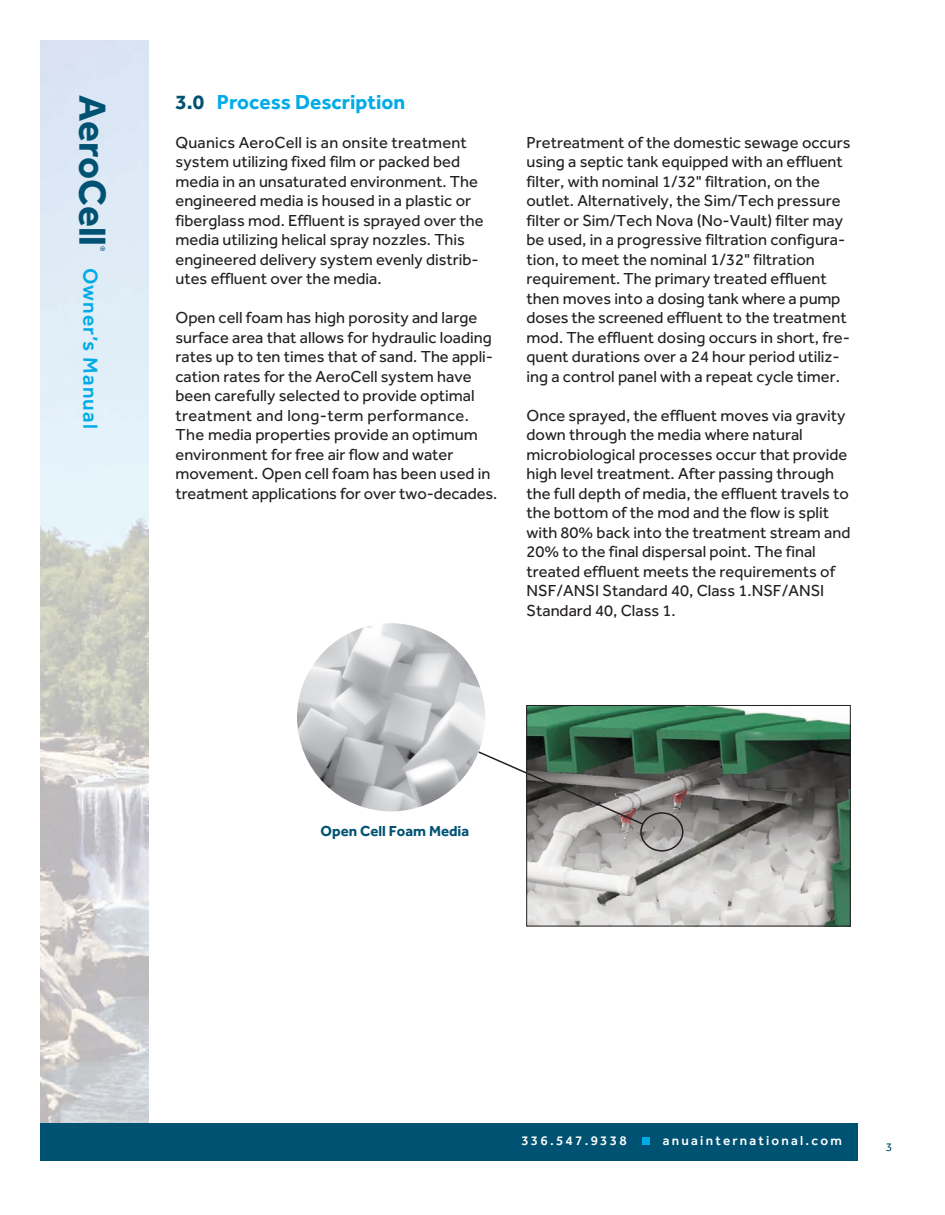
<style>
.page{position:relative;width:945px;height:1215px;background:#fff}
.page>*{position:absolute;margin:0;border:0;box-sizing:border-box;transform-origin:0 0}
.t1{font:700 39px "Effra";color:#005273}
.t2{font:700 21px "Effra";color:#00abe7}
.t3{font:500 21px "Effra";letter-spacing:.055em;color:#00abe7}
.t4{font:16.5px/19.5px "Effra";color:#231f20}
.t5{font:700 15px "Effra";color:#005273}
.t6{font:500 13.5px "Effra";letter-spacing:.165em;color:#fff}
.t7{font:12px "Effra";color:#005273}
.t8{font:6.75px "Effra";color:#005273}
.s1{color:#005273}
</style>
<div class="page">
<img style="left:40px;top:40px;width:108px;height:1083px">
<div style="left:40px;top:1123px;width:818px;height:38px;background:#005273"></div>
<div style="left:643px;top:1138px;width:7px;height:7px;background:#00abe7"></div>
<img style="left:529px;top:707px;width:319px;height:217px">
<div style="left:527px;top:705px;width:323px;height:221px;border:1px solid #231f20"></div>
<svg style="left:485px;top:739px;width:198px;height:113px"></svg>
<img style="left:297px;top:623px;width:188px;height:188px">
<h1 class="t1" style="left:116px;top:94px;width:153px;rotate:90deg">AeroCell</h1>
<p class="t8" style="left:107px;top:246px;width:7px;rotate:90deg">®</p>
<p class="t3" style="left:103px;top:268px;width:163px;rotate:90deg">Owner’s Manual</p>
<p class="t2" style="left:176px;top:89px;width:231px"><span class="s1">3.0</span> Process Description</p>
<p class="t4" style="left:176px;top:132px;width:310px">Quanics AeroCell is an onsite treatment system utilizing fixed film or packed bed media in an unsaturated environment. The engineered media is housed in a plastic or fiberglass mod. Effluent is sprayed over the media utilizing helical spray nozzles. This engineered delivery system evenly distrib&shy;utes effluent over the media.</p>
<p class="t4" style="left:176px;top:308px;width:323px">Open cell foam has high porosity and large surface area that allows for hydraulic loading rates up to ten times that of sand. The appli&shy;cation rates for the AeroCell system have been carefully selected to provide optimal treatment and long-term performance.<br>The media properties provide an optimum environment for free air flow and water movement. Open cell foam has been used in treatment applications for over two-decades.</p>
<p class="t4" style="left:527px;top:132px;width:325px">Pretreatment of the domestic sewage occurs using a septic tank equipped with an effluent filter, with nominal 1/32" filtration, on the outlet. Alternatively, the Sim/Tech pressure filter or Sim/Tech Nova (No-Vault) filter may be used, in a progressive filtration configura&shy;tion, to meet the nominal 1/32" filtration requirement. The primary treated effluent then moves into a dosing tank where a pump doses the screened effluent to the treatment mod. The effluent dosing occurs in short, fre&shy;quent durations over a 24 hour period utiliz&shy;ing a control panel with a repeat cycle timer.</p>
<p class="t4" style="left:527px;top:405px;width:326px">Once sprayed, the effluent moves via gravity down through the media where natural microbiological processes occur that provide high level treatment. After passing through the full depth of media, the effluent travels to the bottom of the mod and the flow is split with 80% back into the treatment stream and 20% to the final dispersal point. The final treated effluent meets the requirements of NSF/ANSI Standard 40, Class 1.NSF/ANSI Standard 40, Class 1.</p>
<p class="t5" style="left:321px;top:822px;width:150px">Open Cell Foam Media</p>
<p class="t6" style="left:521px;top:1132px;width:107px">336.547.9338</p>
<p class="t6" style="left:663px;top:1132px;width:180px">anuainternational.com</p>
<p class="t7" style="left:886px;top:1140px;width:8px">3</p>
</div>
